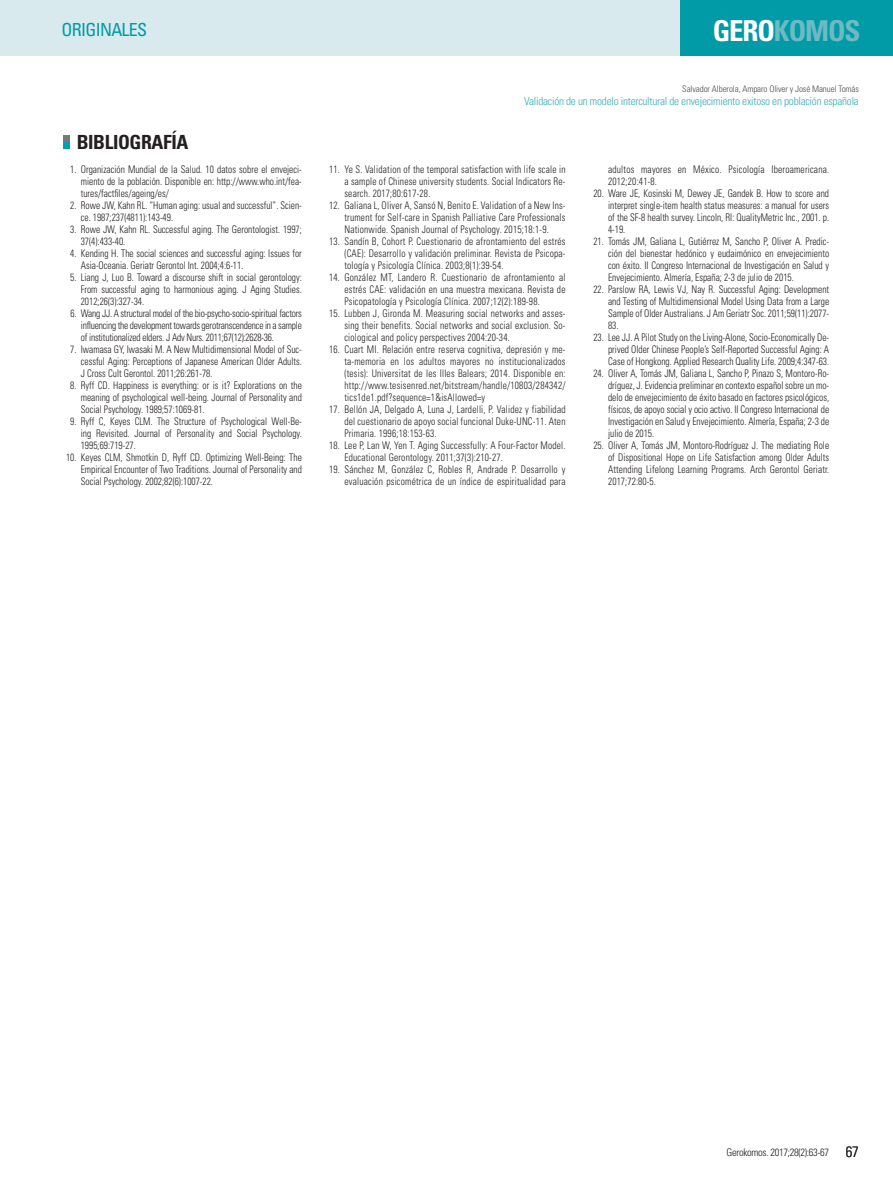
<style>
.page{position:relative;width:893px;height:1191px;background:#fff}
.page>*{position:absolute;margin:0;border:0;box-sizing:border-box;transform-origin:0 0}
.t1{font:700 condensed 28.8px "Univers LT Std";letter-spacing:-.04em;color:#6dbac4}
.GAL_-_Cat_A{font:700 condensed 19.5px "Univers LT Std";letter-spacing:-.02em;color:#231f20}
.t2{font:condensed 18px "Univers LT Std";letter-spacing:-.04em;color:#009ba7}
.CAB_-_Titulo{font:300 condensed 11.25px "Univers LT Std";letter-spacing:-.02em;color:#3aadb8}
.GAL_-_Biblio{font:300 condensed 10.5px/12px "Univers LT Std";color:#231f20;text-align:justify;scale:.9 1}
.GAL_-_Biblio-2{font:300 condensed 10.5px/12px "Univers LT Std";letter-spacing:.02em;color:#231f20;scale:.9 1}
.GAL_-_Biblio-3{font:300 condensed 10.5px "Univers LT Std";letter-spacing:-.03em;color:#231f20}
.CAB_-__Autores{font:300 condensed 9px "Univers LT Std";letter-spacing:-.01em;color:#4b4c4d}
.s1{color:#fff}
.s2{font-size:15px}
</style>
<div class="page">
<div style="left:0;top:0;width:705px;height:55px;background:#d8eaed"></div>
<div style="left:680px;top:0;width:213px;height:55px;background:#009ba7"></div>
<svg style="left:64px;top:135px;width:6px;height:14px"></svg>
<h3 class="t2" style="left:62px;top:18px;width:87px">ORIGINALES</h3>
<h1 class="t1" style="left:713px;top:13px;width:149px"><span class="s1">GERO</span>KOMOS</h1>
<p class="GAL_-_Cat_A" style="left:77px;top:130px;width:113px">BIBLIOGRAFÍA</p>
<p class="GAL_-_Biblio" style="left:81px;top:164px;width:247px;text-indent:-11px">1. Organización Mundial de la Salud. 10 datos sobre el envejeci&shy;miento de la población. Disponible en: http://www.who.int/fea&shy;tures/factfiles/ageing/es/</p>
<p class="GAL_-_Biblio" style="left:81px;top:200px;width:247px;text-indent:-11px">2. Rowe JW, Kahn RL. “Human aging: usual and successful”. Scien&shy;ce. 1987;237(4811):143-49.</p>
<p class="GAL_-_Biblio" style="left:81px;top:224px;width:247px;text-indent:-11px">3. Rowe JW, Kahn RL. Successful aging. The Gerontologist. 1997;<br>37(4):433-40.</p>
<p class="GAL_-_Biblio" style="left:81px;top:248px;width:247px;text-indent:-11px">4. Kending H. The social sciences and successful aging: Issues for<br>Asia-Oceania. Geriatr Gerontol Int. 2004;4:6-11.</p>
<p class="GAL_-_Biblio" style="left:81px;top:272px;width:247px;text-indent:-11px">5. Liang J, Luo B. Toward a discourse shift in social gerontology:<br>From successful aging to harmonious aging. J Aging Studies.<br>2012;26(3):327-34.</p>
<p class="GAL_-_Biblio" style="left:81px;top:308px;width:247px;text-indent:-10px">6. Wang JJ. A structural model of the bio-psycho-socio-spiritual factors influencing the development towards gerotranscendence in a sample of institutionalized elders. J Adv Nurs. 2011;67(12):2628-36.</p>
<p class="GAL_-_Biblio" style="left:81px;top:344px;width:247px;text-indent:-11px">7. Iwamasa GY, Iwasaki M. A New Multidimensional Model of Suc&shy;cessful Aging: Perceptions of Japanese American Older Adults.<br>J Cross Cult Gerontol. 2011;26:261-78.</p>
<p class="GAL_-_Biblio" style="left:81px;top:380px;width:247px;text-indent:-11px">8. Ryff CD. Happiness is everything: or is it? Explorations on the meaning of psychological well-being. Journal of Personality and Social Psychology. 1989;57:1069-81.</p>
<p class="GAL_-_Biblio" style="left:81px;top:416px;width:247px;text-indent:-11px">9. Ryff C, Keyes CLM. The Structure of Psychological Well-Be&shy;ing Revisited. Journal of Personality and Social Psychology.<br>1995;69:719-27.</p>
<p class="GAL_-_Biblio" style="left:81px;top:452px;width:247px;text-indent:-15px">10. Keyes CLM, Shmotkin D, Ryff CD. Optimizing Well-Being: The Empirical Encounter of Two Traditions. Journal of Personality and Social Psychology. 2002;82(6):1007-22.</p>
<p class="CAB_-__Autores" style="left:682px;top:83px;width:178px">Salvador Alberola, Amparo Oliver y José Manuel Tomás</p>
<p class="CAB_-_Titulo" style="left:524px;top:94px;width:336px">Validación de un modelo intercultural de envejecimiento exitoso en población española</p>
<p class="GAL_-_Biblio" style="left:344px;top:164px;width:247px;text-indent:-15px">11. Ye S. Validation of the temporal satisfaction with life scale in a sample of Chinese university students. Social Indicators Re&shy;search. 2017;80:617-28.</p>
<p class="GAL_-_Biblio" style="left:344px;top:200px;width:247px;text-indent:-15px">12. Galiana L, Oliver A, Sansó N, Benito E. Validation of a New Ins&shy;trument for Self-care in Spanish Palliative Care Professionals Nationwide. Spanish Journal of Psychology. 2015;18:1-9.</p>
<p class="GAL_-_Biblio" style="left:344px;top:236px;width:247px;text-indent:-15px">13. Sandín B, Cohort P. Cuestionario de afrontamiento del estrés (CAE): Desarrollo y validación preliminar. Revista de Psicopa&shy;tología y Psicología Clínica. 2003;8(1):39-54.</p>
<p class="GAL_-_Biblio" style="left:344px;top:272px;width:247px;text-indent:-15px">14. González MT, Landero R. Cuestionario de afrontamiento al estrés CAE: validación en una muestra mexicana. Revista de Psicopatología y Psicología Clínica. 2007;12(2):189-98.</p>
<p class="GAL_-_Biblio" style="left:344px;top:308px;width:247px;text-indent:-15px">15. Lubben J, Gironda M. Measuring social networks and asses&shy;sing their benefits. Social networks and social exclusion. So&shy;ciological and policy perspectives 2004:20-34.</p>
<p class="GAL_-_Biblio" style="left:344px;top:344px;width:247px;text-indent:-15px">16. Cuart MI. Relación entre reserva cognitiva, depresión y me&shy;ta-memoria en los adultos mayores no institucionalizados (tesis): Universitat de les Illes Balears; 2014. Disponible en: http://www.tesisenred.net/bitstream/handle/10803/284342/ tics1de1.pdf?sequence=1&amp;isAllowed=y</p>
<p class="GAL_-_Biblio" style="left:344px;top:404px;width:247px;text-indent:-15px">17. Bellón JA, Delgado A, Luna J, Lardelli, P. Validez y fiabilidad del cuestionario de apoyo social funcional Duke-UNC-11. Aten Primaria. 1996;18:153-63.</p>
<p class="GAL_-_Biblio-2" style="left:344px;top:440px;width:247px;text-indent:-15px">18. Lee P, Lan W, Yen T. Aging Successfully: A Four-Factor Model.<br>Educational Gerontology. 2011;37(3):210-27.</p>
<p class="GAL_-_Biblio-2" style="left:329px;top:464px;width:264px;text-align:right">19. Sánchez M, González C, Robles R, Andrade P. Desarrollo y evaluación psicométrica de un índice de espiritualidad para</p>
<p class="GAL_-_Biblio-2" style="left:608px;top:164px;width:247px">adultos mayores en México. Psicología Iberoamericana.<br>2012;20:41-8.</p>
<p class="GAL_-_Biblio" style="left:608px;top:188px;width:247px;text-indent:-15px">20. Ware JE, Kosinski M, Dewey JE, Gandek B. How to score and interpret single-item health status measures: a manual for users of the SF-8 health survey. Lincoln, RI: QualityMetric Inc., 2001. p.<br>4-19.</p>
<p class="GAL_-_Biblio" style="left:608px;top:236px;width:247px;text-indent:-15px">21. Tomás JM, Galiana L, Gutiérrez M, Sancho P, Oliver A. Predic&shy;ción del bienestar hedónico y eudaimónico en envejecimiento con éxito. II Congreso Internacional de Investigación en Salud y Envejecimiento. Almería, España; 2-3 de julio de 2015.</p>
<p class="GAL_-_Biblio" style="left:608px;top:284px;width:247px;text-indent:-15px">22. Parslow RA, Lewis VJ, Nay R. Successful Aging: Development and Testing of Multidimensional Model Using Data from a Large Sample of Older Australians. J Am Geriatr Soc. 2011;59(11):2077- 83.</p>
<p class="GAL_-_Biblio" style="left:608px;top:332px;width:247px;text-indent:-15px">23. Lee JJ. A Pilot Study on the Living-Alone, Socio-Economically De&shy;prived Older Chinese People’s Self-Reported Successful Aging: A Case of Hongkong. Applied Research Quality Life. 2009;4:347-63.</p>
<p class="GAL_-_Biblio" style="left:608px;top:368px;width:247px;text-indent:-15px">24. Oliver A, Tomás JM, Galiana L, Sancho P, Pinazo S, Montoro-Ro&shy;dríguez, J. Evidencia preliminar en contexto español sobre un mo&shy;delo de envejecimiento de éxito basado en factores psicológicos, físicos, de apoyo social y ocio activo. II Congreso Internacional de Investigación en Salud y Envejecimiento. Almería, España; 2-3 de julio de 2015.</p>
<p class="GAL_-_Biblio" style="left:608px;top:440px;width:247px;text-indent:-15px">25. Oliver A, Tomás JM, Montoro-Rodríguez J. The mediating Role of Dispositional Hope on Life Satisfaction among Older Adults Attending Lifelong Learning Programs. Arch Gerontol Geriatr.<br>2017;72:80-5.</p>
<p class="GAL_-_Biblio-3" style="left:727px;top:1145px;width:134px">Gerokomos. 2017;28(2):63-67 <span class="s2">67</span></p>
</div>
